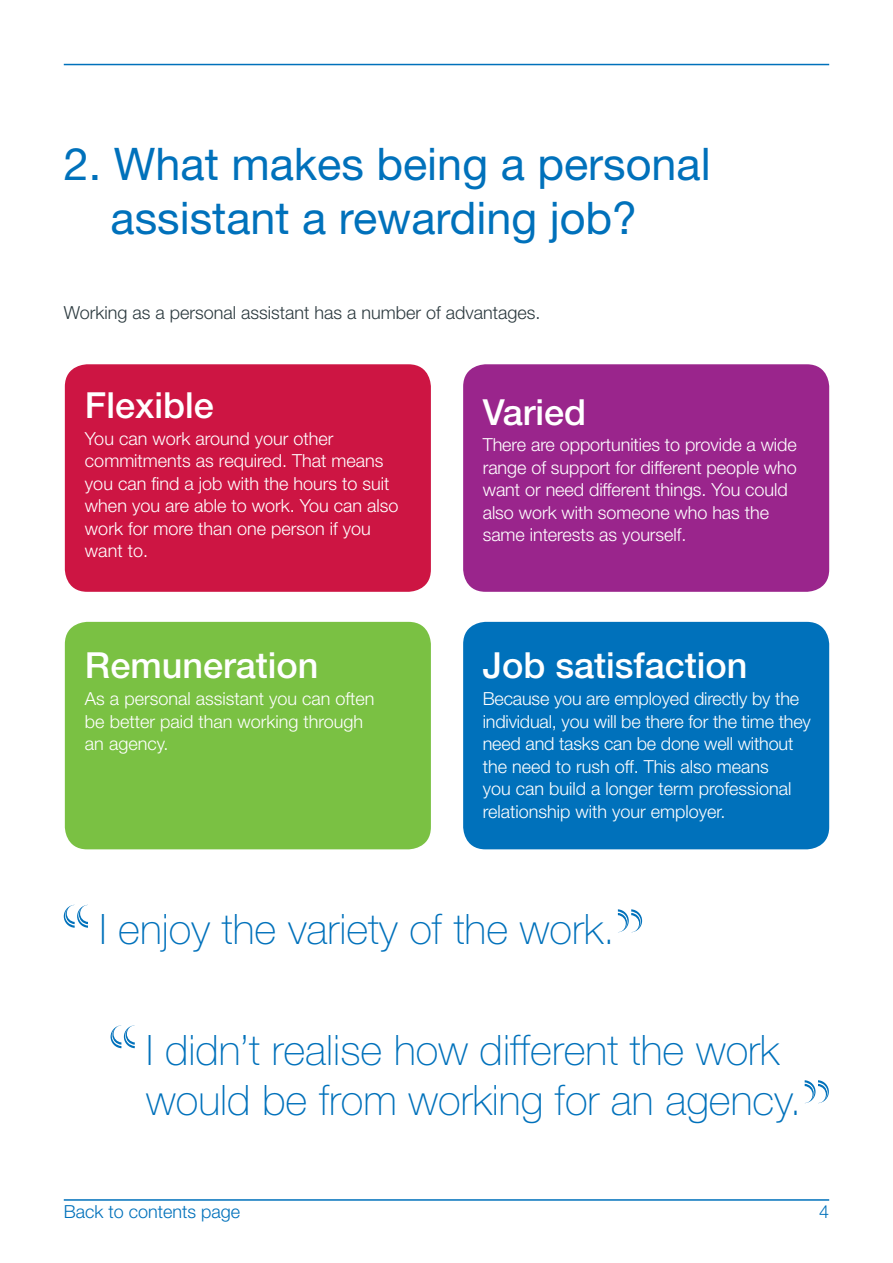
<style>
.page{position:relative;width:893px;height:1263px;background:#fff}
.page>*{position:absolute;margin:0;border:0;box-sizing:border-box;transform-origin:0 0}
.t1{font:45px/54px "Helvetica Neue LT Std";color:#0071bb;text-align:center}
.t2{font:100 42px/50.4px "Helvetica Neue LT Std";color:#0071bb}
.t3{font:500 36px "Helvetica Neue LT Std";color:#fff}
.t4{font:300 18px/22.5px "Helvetica Neue LT Std";color:#fff}
.t5{font:300 18px "Helvetica Neue LT Std";color:#2c3a3f}
.t6{font:300 18px "Helvetica Neue LT Std";color:#0071bb}
</style>
<div class="page">
<hr style="left:64px;top:64px;width:765px;height:1px;background:#0071bb">
<hr style="left:64px;top:1199px;width:765px;height:2px;background:#0071bb">
<div style="left:65px;top:364px;width:366px;height:228px;background:#cd1543;border-radius:22px"></div>
<div style="left:65px;top:622px;width:366px;height:227px;background:#7ac143;border-radius:22px"></div>
<div style="left:463px;top:364px;width:366px;height:228px;background:#9a258c;border-radius:22px"></div>
<div style="left:463px;top:622px;width:366px;height:227px;background:#0071bb;border-radius:22px"></div>
<svg style="left:64px;top:905px;width:24px;height:23px"></svg>
<svg style="left:618px;top:909px;width:24px;height:23px"></svg>
<svg style="left:111px;top:1025px;width:24px;height:23px"></svg>
<svg style="left:805px;top:1080px;width:24px;height:23px"></svg>
<h1 class="t1" style="left:64px;top:136px;width:648px">2. What makes being a personal assistant a rewarding job?</h1>
<p class="t5" style="left:64px;top:302px;width:478px">Working as a personal assistant has a number of advantages.</p>
<h3 class="t3" style="left:85px;top:384px;width:130px">Flexible</h3>
<p class="t4" style="left:85px;top:427px;width:315px">You can work around your other commitments as required. That means you can find a job with the hours to suit when you are able to work. You can also work for more than one person if you want to.</p>
<h3 class="t3" style="left:85px;top:644px;width:235px">Remuneration</h3>
<p class="t4" style="left:85px;top:687px;width:291px">As a personal assistant you can often be better paid than working through an agency.</p>
<h3 class="t3" style="left:483px;top:390px;width:105px">Varied</h3>
<p class="t4" style="left:483px;top:433px;width:316px">There are opportunities to provide a wide range of support for different people who want or need different things. You could also work with someone who has the same interests as yourself.</p>
<h3 class="t3" style="left:483px;top:644px;width:266px">Job satisfaction</h3>
<p class="t4" style="left:483px;top:687px;width:330px">Because you are employed directly by the individual, you will be there for the time they need and tasks can be done well without the need to rush off. This also means<br>you can build a longer term professional relationship with your employer.</p>
<h2 class="t2" style="left:99px;top:904px;width:517px">I enjoy the variety of the work.</h2>
<h2 class="t2" style="left:146px;top:1024px;width:657px">I didn’t realise how different the work would be from working for an agency.</h2>
<p class="t6" style="left:64px;top:1200px;width:178px">Back to contents page</p>
<p class="t6" style="left:819px;top:1200px;width:12px">4</p>
</div>
